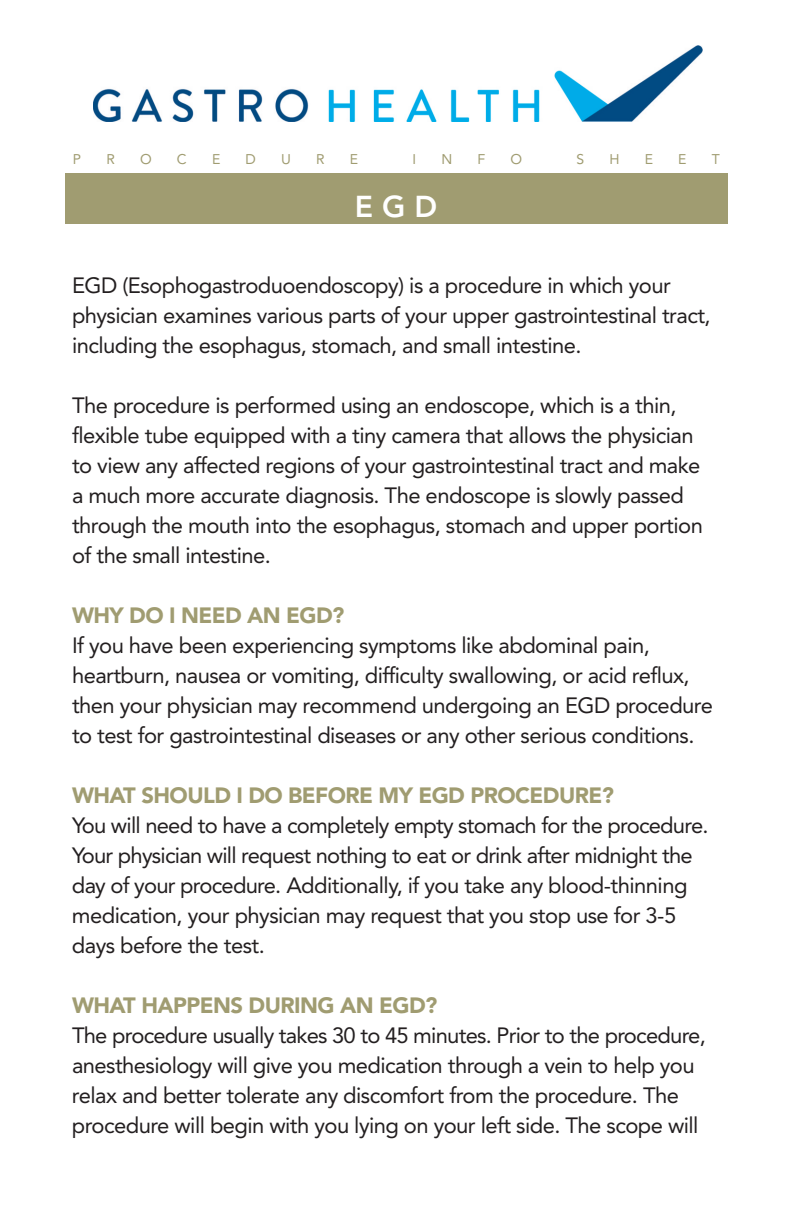
<style>
.page{position:relative;width:792px;height:1224px;background:#fff}
.page>*{position:absolute;margin:0;border:0;box-sizing:border-box;transform-origin:0 0}
.t1{font:800 30px "Avenir";color:#fff}
.t2{font:22px/30px "Avenir";letter-spacing:-.025em;color:#231f20}
.t3{font:900 22px "Avenir";letter-spacing:-.025em;color:#a09c71}
.t4{font:14px "Avenir";color:#a09c71}
</style>
<div class="page">
<div style="left:65px;top:174px;width:662px;height:50px;background:#a09c71"></div>
<img style="left:93px;top:46px;width:610px;height:76px">
<p class="t4" style="left:73px;top:148px;width:10px">P</p>
<p class="t4" style="left:106px;top:148px;width:10px">R</p>
<p class="t4" style="left:140px;top:148px;width:13px">O</p>
<p class="t4" style="left:177px;top:148px;width:11px">C</p>
<p class="t4" style="left:212px;top:148px;width:10px">E</p>
<p class="t4" style="left:246px;top:148px;width:12px">D</p>
<p class="t4" style="left:281px;top:148px;width:11px">U</p>
<p class="t4" style="left:316px;top:148px;width:10px">R</p>
<p class="t4" style="left:350px;top:148px;width:10px">E</p>
<p class="t4" style="left:413px;top:148px;width:5px">I</p>
<p class="t4" style="left:441px;top:148px;width:12px">N</p>
<p class="t4" style="left:477px;top:148px;width:9px">F</p>
<p class="t4" style="left:510px;top:148px;width:13px">O</p>
<p class="t4" style="left:576px;top:148px;width:9px">S</p>
<p class="t4" style="left:609px;top:148px;width:12px">H</p>
<p class="t4" style="left:645px;top:148px;width:10px">E</p>
<p class="t4" style="left:678px;top:148px;width:10px">E</p>
<p class="t4" style="left:712px;top:148px;width:10px">T</p>
<h1 class="t1" style="left:355px;top:183px;width:84px">EGD</h1>
<p class="t2" style="left:72px;top:270px;width:640px">EGD (Esophogastroduoendoscopy) is a procedure in which your physician examines various parts of your upper gastrointestinal tract, including the esophagus, stomach, and small intestine.</p>
<p class="t2" style="left:72px;top:390px;width:632px">The procedure is performed using an endoscope, which is a thin, flexible tube equipped with a tiny camera that allows the physician to view any affected regions of your gastrointestinal tract and make a much more accurate diagnosis. The endoscope is slowly passed through the mouth into the esophagus, stomach and upper portion of the small intestine.</p>
<p class="t3" style="left:72px;top:597px;width:274px">WHY DO I NEED AN EGD?</p>
<p class="t2" style="left:72px;top:630px;width:642px">If you have been experiencing symptoms like abdominal pain, heartburn, nausea or vomiting, difficulty swallowing, or acid reflux, then your physician may recommend undergoing an EGD procedure to test for gastrointestinal diseases or any other serious conditions.</p>
<p class="t3" style="left:72px;top:777px;width:544px">WHAT SHOULD I DO BEFORE MY EGD PROCEDURE?</p>
<p class="t2" style="left:72px;top:810px;width:638px">You will need to have a completely empty stomach for the procedure.<br>Your physician will request nothing to eat or drink after midnight the day of your procedure. Additionally, if you take any blood-thinning medication, your physician may request that you stop use for 3-5 days before the test.</p>
<p class="t3" style="left:72px;top:987px;width:367px">WHAT HAPPENS DURING AN EGD?</p>
<p class="t2" style="left:72px;top:1020px;width:635px">The procedure usually takes 30 to 45 minutes. Prior to the procedure, anesthesiology will give you medication through a vein to help you relax and better tolerate any discomfort from the procedure. The procedure will begin with you lying on your left side. The scope will</p>
</div>
